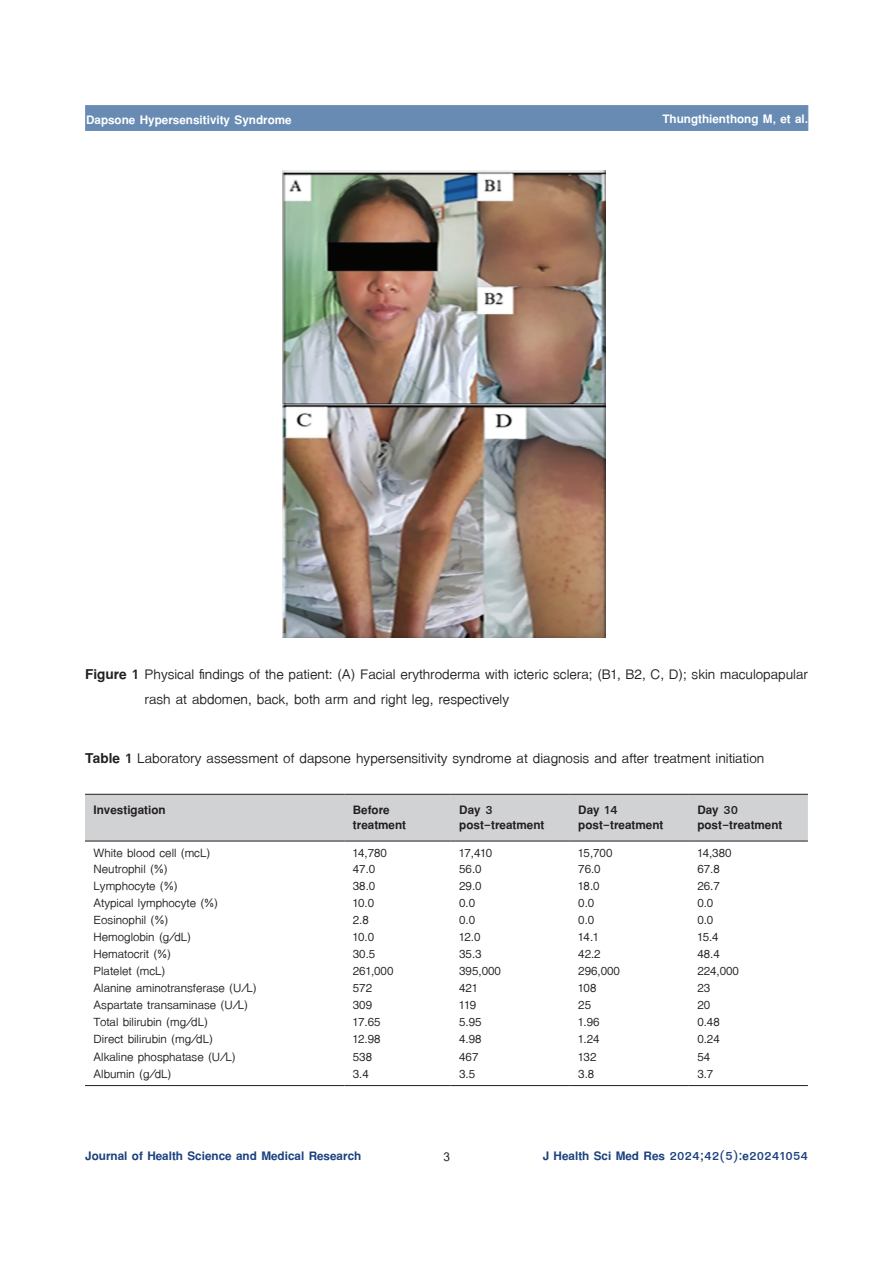
<style>
.page{position:relative;width:893px;height:1263px;background:#fff}
.page>*{position:absolute;margin:0;border:0;box-sizing:border-box;transform-origin:0 0}
.t1{font:21px/25.2px "TF Lanna";color:#231f20}
.t2{font:18px "TF Lanna";color:#231f20}
.t3{font:700 18px/15px "TF Lanna";color:#231f20}
.t4{font:700 18px "TF Lanna";color:#1b417f}
.t5{font:700 18px "TF Lanna";color:#fff}
.t6{font:700 18px "Cordia UPC";color:#231f20}
.s1{font-weight:700}
</style>
<div class="page">
<div style="left:85px;top:105px;width:723px;height:26px;background:#678bb3;border:1px solid #678bb3"></div>
<img style="left:282px;top:170px;width:324px;height:468px">
<div style="left:85px;top:795px;width:723px;height:46px;background:#d1d2d4"></div>
<hr style="left:85px;top:794px;width:259px;height:1px;background:#231f20">
<hr style="left:344px;top:794px;width:107px;height:1px;background:#231f20">
<hr style="left:451px;top:794px;width:119px;height:1px;background:#231f20">
<hr style="left:570px;top:794px;width:119px;height:1px;background:#231f20">
<hr style="left:689px;top:794px;width:119px;height:1px;background:#231f20">
<hr style="left:85px;top:841px;width:259px;height:1px;background:#231f20">
<hr style="left:344px;top:841px;width:107px;height:1px;background:#231f20">
<hr style="left:451px;top:841px;width:119px;height:1px;background:#231f20">
<hr style="left:570px;top:841px;width:119px;height:1px;background:#231f20">
<hr style="left:689px;top:841px;width:119px;height:1px;background:#231f20">
<hr style="left:85px;top:1085px;width:259px;height:1px;background:#231f20">
<hr style="left:344px;top:1085px;width:107px;height:1px;background:#231f20">
<hr style="left:451px;top:1085px;width:119px;height:1px;background:#231f20">
<hr style="left:570px;top:1085px;width:119px;height:1px;background:#231f20">
<hr style="left:689px;top:1085px;width:119px;height:1px;background:#231f20">
<p class="t5" style="left:86px;top:108px;width:207px">Dapsone Hypersensitivity Syndrome</p>
<p class="t5" style="left:662px;top:108px;width:147px">Thungthienthong M, et al.</p>
<p class="t1" style="left:145px;top:661px;width:665px;text-indent:-60px"><span class="s1">Figure 1</span> Physical findings of the patient: (A) Facial erythroderma with icteric sclera; (B1, B2, C, D); skin maculopapular rash at abdomen, back, both arm and right leg, respectively</p>
<p class="t1" style="left:85px;top:745px;width:681px"><span class="s1">Table 1</span> Laboratory assessment of dapsone hypersensitivity syndrome at diagnosis and after treatment initiation</p>
<p class="t3" style="left:94px;top:802px;width:74px">Investigation</p>
<p class="t3" style="left:353px;top:802px;width:55px">Before treatment</p>
<p class="t3" style="left:459px;top:802px;width:87px">Day 3 post-treatment</p>
<p class="t3" style="left:578px;top:802px;width:87px">Day 14 post-treatment</p>
<p class="t3" style="left:697px;top:802px;width:87px">Day 30 post-treatment</p>
<p class="t2" style="left:94px;top:842px;width:118px">White blood cell (mcL)</p>
<p class="t2" style="left:353px;top:842px;width:36px">14,780</p>
<p class="t2" style="left:459px;top:842px;width:35px">17,410</p>
<p class="t2" style="left:578px;top:842px;width:36px">15,700</p>
<p class="t2" style="left:697px;top:842px;width:36px">14,380</p>
<p class="t2" style="left:94px;top:858px;width:76px">Neutrophil (%)</p>
<p class="t2" style="left:353px;top:858px;width:24px">47.0</p>
<p class="t2" style="left:459px;top:858px;width:24px">56.0</p>
<p class="t2" style="left:578px;top:858px;width:24px">76.0</p>
<p class="t2" style="left:697px;top:858px;width:24px">67.8</p>
<p class="t2" style="left:94px;top:875px;width:86px">Lymphocyte (%)</p>
<p class="t2" style="left:353px;top:875px;width:24px">38.0</p>
<p class="t2" style="left:459px;top:875px;width:24px">29.0</p>
<p class="t2" style="left:578px;top:875px;width:23px">18.0</p>
<p class="t2" style="left:697px;top:875px;width:24px">26.7</p>
<p class="t2" style="left:94px;top:892px;width:126px">Atypical lymphocyte (%)</p>
<p class="t2" style="left:353px;top:892px;width:23px">10.0</p>
<p class="t2" style="left:459px;top:892px;width:18px">0.0</p>
<p class="t2" style="left:578px;top:892px;width:18px">0.0</p>
<p class="t2" style="left:697px;top:892px;width:18px">0.0</p>
<p class="t2" style="left:94px;top:909px;width:76px">Eosinophil (%)</p>
<p class="t2" style="left:353px;top:909px;width:18px">2.8</p>
<p class="t2" style="left:459px;top:909px;width:18px">0.0</p>
<p class="t2" style="left:578px;top:909px;width:18px">0.0</p>
<p class="t2" style="left:697px;top:909px;width:18px">0.0</p>
<p class="t2" style="left:94px;top:926px;width:99px">Hemoglobin (g/dL)</p>
<p class="t2" style="left:353px;top:926px;width:23px">10.0</p>
<p class="t2" style="left:459px;top:926px;width:23px">12.0</p>
<p class="t2" style="left:578px;top:926px;width:22px">14.1</p>
<p class="t2" style="left:697px;top:926px;width:23px">15.4</p>
<p class="t2" style="left:94px;top:943px;width:79px">Hematocrit (%)</p>
<p class="t2" style="left:353px;top:943px;width:24px">30.5</p>
<p class="t2" style="left:459px;top:943px;width:24px">35.3</p>
<p class="t2" style="left:578px;top:943px;width:24px">42.2</p>
<p class="t2" style="left:697px;top:943px;width:24px">48.4</p>
<p class="t2" style="left:94px;top:960px;width:73px">Platelet (mcL)</p>
<p class="t2" style="left:353px;top:960px;width:42px">261,000</p>
<p class="t2" style="left:459px;top:960px;width:43px">395,000</p>
<p class="t2" style="left:578px;top:960px;width:43px">296,000</p>
<p class="t2" style="left:697px;top:960px;width:43px">224,000</p>
<p class="t2" style="left:94px;top:977px;width:165px">Alanine aminotransferase (U/L)</p>
<p class="t2" style="left:353px;top:977px;width:21px">572</p>
<p class="t2" style="left:459px;top:977px;width:20px">421</p>
<p class="t2" style="left:578px;top:977px;width:20px">108</p>
<p class="t2" style="left:697px;top:977px;width:14px">23</p>
<p class="t2" style="left:94px;top:994px;width:156px">Aspartate transaminase (U/L)</p>
<p class="t2" style="left:353px;top:994px;width:21px">309</p>
<p class="t2" style="left:459px;top:994px;width:19px">119</p>
<p class="t2" style="left:578px;top:994px;width:14px">25</p>
<p class="t2" style="left:697px;top:994px;width:14px">20</p>
<p class="t2" style="left:94px;top:1011px;width:116px">Total bilirubin (mg/dL)</p>
<p class="t2" style="left:353px;top:1011px;width:29px">17.65</p>
<p class="t2" style="left:459px;top:1011px;width:24px">5.95</p>
<p class="t2" style="left:578px;top:1011px;width:23px">1.96</p>
<p class="t2" style="left:697px;top:1011px;width:24px">0.48</p>
<p class="t2" style="left:94px;top:1028px;width:121px">Direct bilirubin (mg/dL)</p>
<p class="t2" style="left:353px;top:1028px;width:29px">12.98</p>
<p class="t2" style="left:459px;top:1028px;width:24px">4.98</p>
<p class="t2" style="left:578px;top:1028px;width:23px">1.24</p>
<p class="t2" style="left:697px;top:1028px;width:24px">0.24</p>
<p class="t2" style="left:94px;top:1045px;width:144px">Alkaline phosphatase (U/L)</p>
<p class="t2" style="left:353px;top:1045px;width:21px">538</p>
<p class="t2" style="left:459px;top:1045px;width:21px">467</p>
<p class="t2" style="left:578px;top:1045px;width:20px">132</p>
<p class="t2" style="left:697px;top:1045px;width:14px">54</p>
<p class="t2" style="left:94px;top:1062px;width:79px">Albumin (g/dL)</p>
<p class="t2" style="left:353px;top:1062px;width:18px">3.4</p>
<p class="t2" style="left:459px;top:1062px;width:18px">3.5</p>
<p class="t2" style="left:578px;top:1062px;width:18px">3.8</p>
<p class="t2" style="left:697px;top:1062px;width:18px">3.7</p>
<p class="t4" style="left:85px;top:1145px;width:277px">Journal of Health Science and Medical Research</p>
<p class="t6" style="left:443px;top:1146px;width:8px">3</p>
<p class="t4" style="left:543px;top:1145px;width:267px">J Health Sci Med Res 2024;42(5):e20241054</p>
</div>
